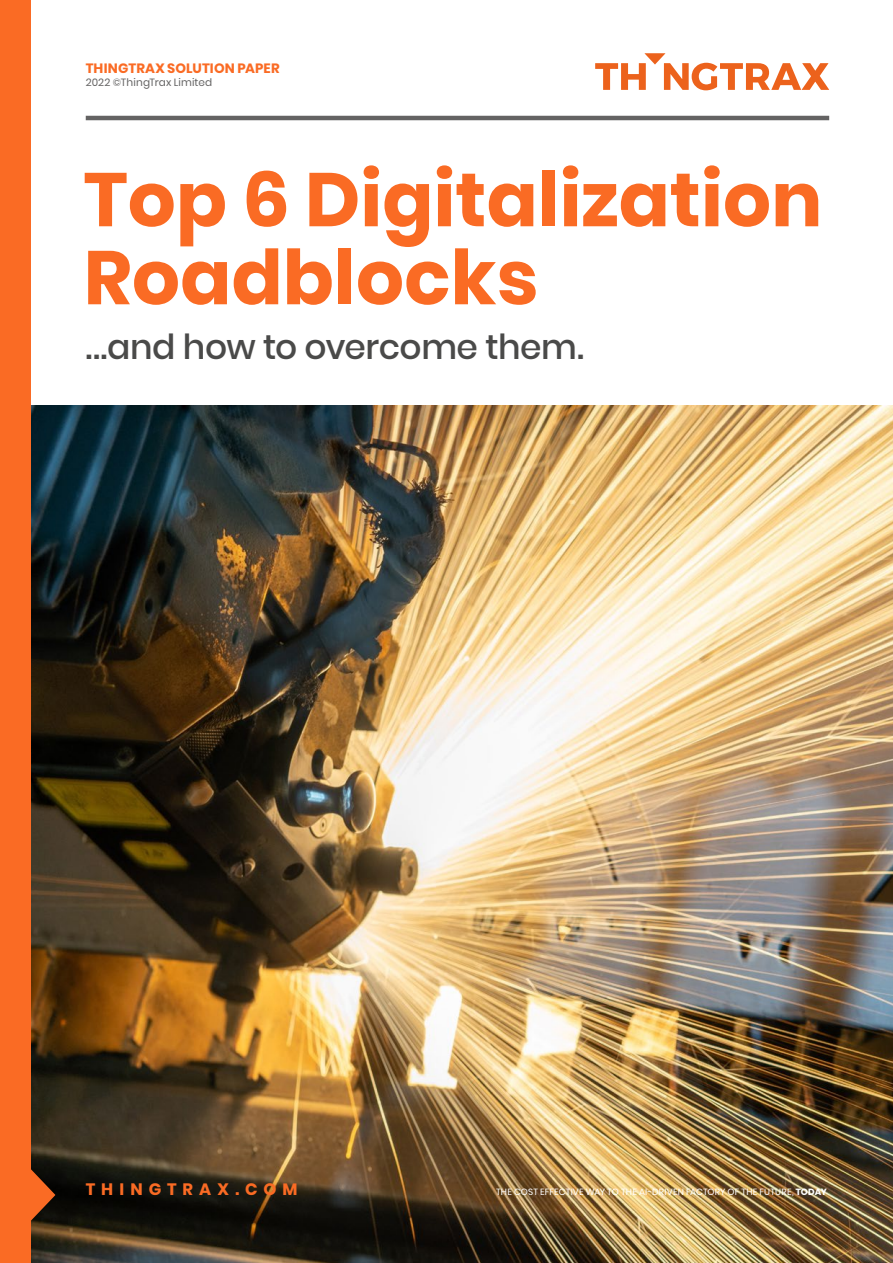
<style>
.page{position:relative;width:893px;height:1263px;background:#fff}
.page>*{position:absolute;margin:0;border:0;box-sizing:border-box;transform-origin:0 0}
.t1{font:700 75.6px/78px "Poppins";color:#fa6b24}
.t2{font:500 34.5px "Poppins";letter-spacing:-.015em;color:#4a4a49}
.t3{font:700 16.5px "Poppins";letter-spacing:.365em;color:#fa6b24}
.t4{font:700 13.5px "Poppins";letter-spacing:.005em;color:#fa6b24}
.t5{font:10.5px "Poppins";letter-spacing:.015em;color:#646363}
.t6{font:9px "Poppins";letter-spacing:.02em;color:#fff}
.s1{font-weight:700}
</style>
<div class="page">
<img style="left:30px;top:406px;width:863px;height:857px">
<svg style="left:595px;top:53px;width:234px;height:37px"></svg>
<hr style="left:86px;top:116px;width:743px;height:4px;background:#646363">
<svg style="left:30px;top:1167px;width:25px;height:55px"></svg>
<div style="left:0;top:0;width:30px;height:1263px;background:#fa6b24"></div>
<h3 class="t4" style="left:86px;top:60px;width:195px">THINGTRAX SOLUTION PAPER</h3>
<p class="t5" style="left:86px;top:76px;width:128px">2022 ©ThingTrax Limited</p>
<h1 class="t1" style="left:84px;top:161px;width:740px">Top 6 Digitalization<br>Roadblocks</h1>
<h2 class="t2" style="left:86px;top:327px;width:500px">...and how to overcome them.</h2>
<h3 class="t3" style="left:86px;top:1180px;width:213px">THINGTRAX.COM</h3>
<p class="t6" style="left:496px;top:1186px;width:332px">THE COST EFFECTIVE WAY TO THE AI-DRIVEN FACTORY OF THE FUTURE, <span class="s1">TODAY</span></p>
</div>
